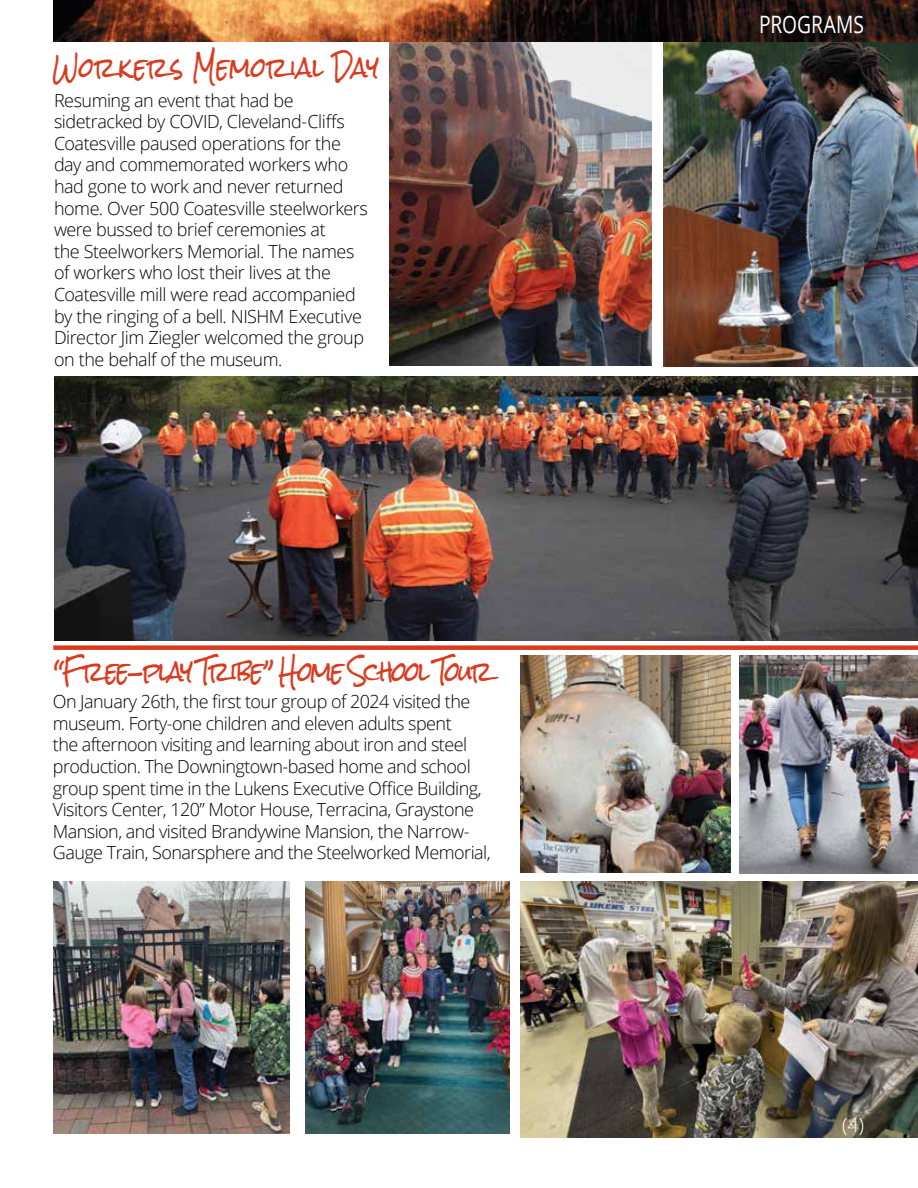
<style>
.page{position:relative;width:918px;height:1188px;background:#fff}
.page>*{position:absolute;margin:0;border:0;box-sizing:border-box;transform-origin:0 0}
.t1{font:27px "Rock Salt";letter-spacing:-.085em;color:#d93b20;scale:.82 1}
.t2{font:27px "Rock Salt";letter-spacing:.005em;color:#d93b20;scale:.82 1}
.t3{font:24px "Open Sans";color:#fff;scale:.8 1}
.t4{font:300 19.5px "Open Sans";color:#fff}
.t5{font:300 18px/21.6px "Open Sans";letter-spacing:-.03em;color:#000}
</style>
<div class="page">
<img style="left:521px;top:881px;width:397px;height:256px">
<img style="left:390px;top:41px;width:262px;height:325px">
<img style="left:664px;top:41px;width:254px;height:326px">
<img style="left:54px;top:0;width:864px;height:41px">
<div style="left:53px;top:645px;width:865px;height:5px;background:#d93b20"></div>
<img style="left:54px;top:377px;width:864px;height:263px">
<img style="left:53px;top:881px;width:237px;height:253px">
<img style="left:305px;top:881px;width:205px;height:253px">
<img style="left:740px;top:656px;width:178px;height:217px">
<img style="left:521px;top:656px;width:210px;height:217px">
<h1 class="t2" style="left:53px;top:53px;width:399px">Workers Memor ial Day</h1>
<p class="t5" style="left:54px;top:89px;width:316px">Resuming an event that had be sidetracked by COVID, Cleveland-Cliffs Coatesville paused operations for the day and commemorated workers who had gone to work and never returned home. Over 500 Coatesville steelworkers were bussed to brief ceremonies at<br>the Steelworkers Memorial. The names of workers who lost their lives at the Coatesville mill were read accompanied by the ringing of a bell. NISHM Executive Director Jim Ziegler welcomed the group on the behalf of the museum.</p>
<h1 class="t1" style="left:53px;top:657px;width:537px">“Free-play Tribe” Home School Tour</h1>
<p class="t5" style="left:53px;top:690px;width:439px">On January 26th, the first tour group of 2024 visited the museum. Forty-one children and eleven adults spent<br>the afternoon visiting and learning about iron and steel production. The Downingtown-based home and school group spent time in the Lukens Executive Office Building, Visitors Center, 120” Motor House, Terracina, Graystone Mansion, and visited Brandywine Mansion, the Narrow-Gauge Train, Sonarsphere and the Steelworked Memorial,</p>
<h2 class="t3" style="left:759px;top:8px;width:133px">PROGRAMS</h2>
<p class="t4" style="left:842px;top:1111px;width:23px">(4)</p>
</div>
